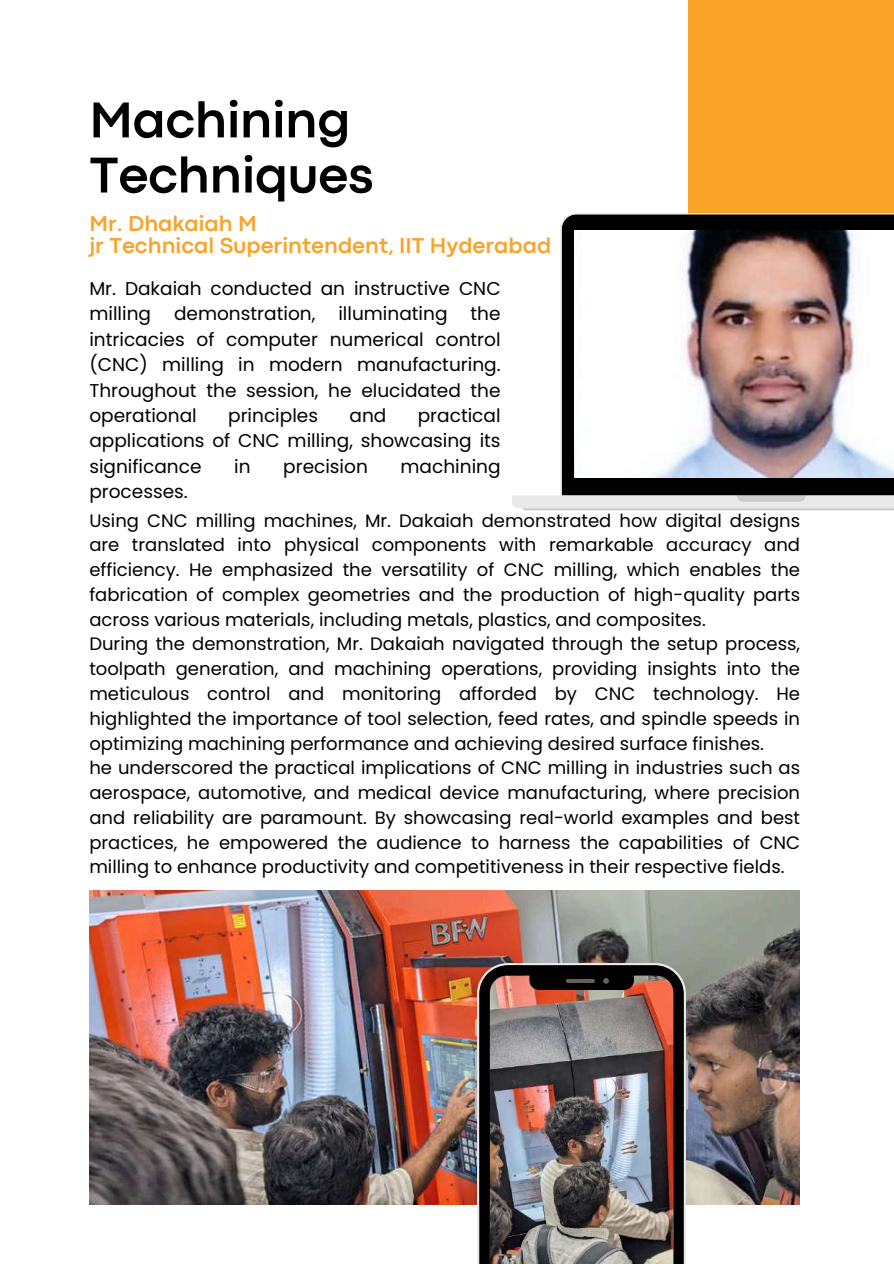
<style>
.page{position:relative;width:894px;height:1264px;background:#fff}
.page>*{position:absolute;margin:0;border:0;box-sizing:border-box;transform-origin:0 0}
.t1{font:700 52.5px/55.2px "Codec Pro";letter-spacing:-.01em;color:#000}
.t2{font:700 22.5px/22.5px "Codec Pro";color:#f9a328}
.t3{font:18.45px/25.5px "Poppins";color:#000;text-align:justify}
.t4{font:18px/24.8px "Poppins";color:#000}
</style>
<div class="page">
<div style="left:688px;top:0;width:205px;height:278px;background:#f9a328"></div>
<svg style="left:512px;top:213px;width:381px;height:295px"></svg>
<svg style="left:736px;top:495px;width:69px;height:7px"></svg>
<svg style="left:522px;top:508px;width:371px;height:2px"></svg>
<img style="left:574px;top:231px;width:319px;height:246px">
<img style="left:89px;top:890px;width:710px;height:313px">
<svg style="left:474px;top:1018px;width:3px;height:18px"></svg>
<svg style="left:474px;top:1049px;width:3px;height:31px"></svg>
<svg style="left:474px;top:1087px;width:3px;height:31px"></svg>
<svg style="left:685px;top:1059px;width:3px;height:50px"></svg>
<img style="left:477px;top:963px;width:208px;height:300px">
<h1 class="t1" style="left:89px;top:96px;width:285px">Machining<br>Techniques</h1>
<p class="t2" style="left:89px;top:214px;width:463px">Mr. Dhakaiah M<br>jr Technical Superintendent, IIT Hyderabad</p>
<p class="t3" style="left:89px;top:275px;width:412px">Mr. Dakaiah conducted an instructive CNC milling demonstration, illuminating the intricacies of computer numerical control (CNC) milling in modern manufacturing.<br>Throughout the session, he elucidated the operational</p>
<p class="t3" style="left:89px;top:403px;width:412px;text-indent:328px">practical applications of CNC milling, showcasing its significance</p>
<p class="t3" style="left:228px;top:403px;width:91px">principles</p>
<p class="t3" style="left:349px;top:403px;width:38px">and</p>
<p class="t3" style="left:234px;top:454px;width:18px">in</p>
<p class="t3" style="left:283px;top:454px;width:86px">precision</p>
<p class="t3" style="left:400px;top:454px;width:102px">machining</p>
<p class="t3" style="left:89px;top:479px;width:100px">processes.</p>
<p class="t4" style="left:89px;top:508px;width:712px">Using CNC milling machines, Mr. Dakaiah demonstrated how digital designs are translated into physical components with remarkable accuracy and efficiency. He emphasized the versatility of CNC milling, which enables the fabrication of complex geometries and the production of high-quality parts across various materials, including metals, plastics, and composites.<br>During the demonstration, Mr. Dakaiah navigated through the setup process, toolpath generation, and machining operations, providing insights into the meticulous control and monitoring afforded by CNC technology. He highlighted the importance of tool selection, feed rates, and spindle speeds in optimizing machining performance and achieving desired surface finishes.<br>he underscored the practical implications of CNC milling in industries such as aerospace, automotive, and medical device manufacturing, where precision and reliability are paramount. By showcasing real-world examples and best practices, he empowered the audience to harness the capabilities of CNC milling to enhance productivity and competitiveness in their respective fields.</p>
</div>
